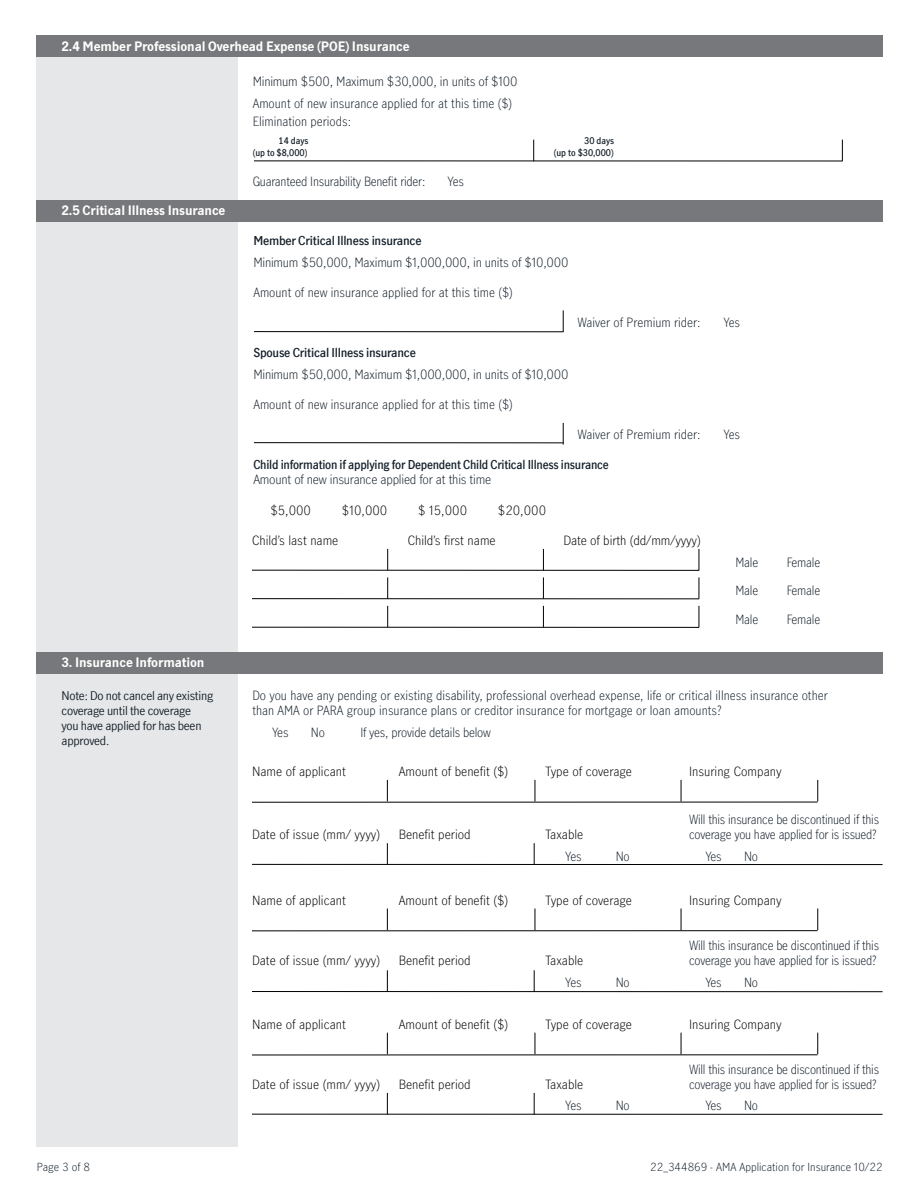
<style>
.page{position:relative;width:918px;height:1188px;background:#fff}
.page>*{position:absolute;margin:0;border:0;box-sizing:border-box;transform-origin:0 0}
.t1{font:700 12.75px "Manulife JH Sans Optimized";letter-spacing:-.01em;color:#fff}
.t2{font:300 12px/21.8px "Manulife JH Sans";color:#121e29}
.t3{font:300 12px "Manulife JH Sans";color:#000}
.t4{font:300 12px/15px "Manulife JH Sans";letter-spacing:-.02em;color:#121e29;scale:.95 1}
.t5{font:300 12px "Manulife JH Sans";letter-spacing:-.02em;color:#121e29}
.t6{font:300 12px "Manulife JH Sans";letter-spacing:-.02em;color:#121e29;scale:.96 1}
.t7{font:12px/15px "Manulife JH Sans Optimized";letter-spacing:-.02em;color:#121e29}
.t8{font:600 12px "Manulife JH Sans Optimized";letter-spacing:-.02em;color:#121e29;scale:.96 1}
.t9{font:600 12px "Manulife JH Sans Optimized";letter-spacing:-.02em;color:#121e29}
.t10{font:300 10.5px "Manulife JH Sans";color:#121e29}
.t11{font:600 9px "Manulife JH Sans Optimized";color:#121e29}
</style>
<div class="page">
<div style="left:37px;top:36px;width:201px;height:1111px;background:#e6e7e8"></div>
<div style="left:36px;top:36px;width:847px;height:21px;background:#77787b"></div>
<div style="left:36px;top:200px;width:847px;height:22px;background:#77787b"></div>
<div style="left:36px;top:652px;width:847px;height:22px;background:#77787b"></div>
<hr style="left:254px;top:331px;width:309px;height:1px;background:#000">
<hr style="left:254px;top:442px;width:309px;height:1px;background:#000">
<svg style="left:563px;top:310px;width:1px;height:22px"></svg>
<svg style="left:563px;top:423px;width:1px;height:22px"></svg>
<hr style="left:254px;top:161px;width:588px;height:1px;background:#000">
<hr style="left:252px;top:570px;width:447px;height:1px;background:#000">
<hr style="left:252px;top:598px;width:447px;height:1px;background:#000">
<svg style="left:387px;top:549px;width:1px;height:21px"></svg>
<svg style="left:387px;top:577px;width:1px;height:22px"></svg>
<svg style="left:387px;top:606px;width:1px;height:21px"></svg>
<svg style="left:543px;top:549px;width:1px;height:21px"></svg>
<svg style="left:543px;top:577px;width:1px;height:22px"></svg>
<svg style="left:543px;top:606px;width:1px;height:21px"></svg>
<svg style="left:699px;top:549px;width:1px;height:21px"></svg>
<svg style="left:699px;top:577px;width:1px;height:22px"></svg>
<svg style="left:699px;top:606px;width:1px;height:21px"></svg>
<svg style="left:817px;top:780px;width:1px;height:21px"></svg>
<svg style="left:817px;top:909px;width:1px;height:21px"></svg>
<svg style="left:817px;top:1033px;width:1px;height:21px"></svg>
<hr style="left:252px;top:802px;width:566px;height:1px;background:#000">
<hr style="left:252px;top:930px;width:566px;height:1px;background:#000">
<hr style="left:252px;top:1055px;width:566px;height:1px;background:#000">
<hr style="left:252px;top:864px;width:631px;height:1px;background:#000">
<hr style="left:252px;top:991px;width:631px;height:1px;background:#000">
<hr style="left:252px;top:1114px;width:631px;height:1px;background:#000">
<svg style="left:387px;top:780px;width:1px;height:21px"></svg>
<svg style="left:387px;top:909px;width:1px;height:21px"></svg>
<svg style="left:387px;top:1033px;width:1px;height:21px"></svg>
<svg style="left:387px;top:843px;width:1px;height:21px"></svg>
<svg style="left:387px;top:970px;width:1px;height:21px"></svg>
<svg style="left:387px;top:1093px;width:1px;height:22px"></svg>
<svg style="left:535px;top:780px;width:1px;height:21px"></svg>
<svg style="left:535px;top:909px;width:1px;height:21px"></svg>
<svg style="left:535px;top:1033px;width:1px;height:21px"></svg>
<svg style="left:534px;top:843px;width:1px;height:21px"></svg>
<svg style="left:534px;top:970px;width:1px;height:21px"></svg>
<svg style="left:534px;top:1093px;width:1px;height:22px"></svg>
<svg style="left:681px;top:780px;width:1px;height:21px"></svg>
<svg style="left:681px;top:909px;width:1px;height:21px"></svg>
<svg style="left:681px;top:1033px;width:1px;height:21px"></svg>
<hr style="left:252px;top:627px;width:447px;height:1px;background:#000">
<svg style="left:842px;top:140px;width:1px;height:21px"></svg>
<svg style="left:533px;top:140px;width:1px;height:21px"></svg>
<p class="t1" style="left:62px;top:38px;width:350px">2.4 Member Professional Overhead Expense (POE) Insurance</p>
<p class="t2" style="left:253px;top:71px;width:266px">Minimum $500, Maximum $30,000, in units of $100<br>Amount of new insurance applied for at this time ($)</p>
<p class="t2" style="left:253px;top:110px;width:100px">Elimination periods:</p>
<p class="t11" style="left:253px;top:147px;width:56px">(up to $8,000)</p>
<p class="t11" style="left:554px;top:147px;width:61px">(up to $30,000)</p>
<p class="t6" style="left:253px;top:173px;width:181px">Guaranteed Insurability Benefit rider:</p>
<p class="t6" style="left:448px;top:173px;width:19px">Yes</p>
<p class="t11" style="left:279px;top:134px;width:31px">14 days</p>
<p class="t11" style="left:584px;top:134px;width:31px">30 days</p>
<p class="t1" style="left:62px;top:202px;width:165px">2.5 Critical Illness Insurance</p>
<p class="t9" style="left:253px;top:232px;width:170px">Member Critical Illness insurance</p>
<p class="t5" style="left:253px;top:254px;width:317px">Minimum $50,000, Maximum $1,000,000, in units of $10,000</p>
<p class="t2" style="left:253px;top:281px;width:261px">Amount of new insurance applied for at this time ($)</p>
<p class="t9" style="left:253px;top:344px;width:164px">Spouse Critical Illness insurance</p>
<p class="t5" style="left:253px;top:365px;width:317px">Minimum $50,000, Maximum $1,000,000, in units of $10,000</p>
<p class="t2" style="left:253px;top:393px;width:261px">Amount of new insurance applied for at this time ($)</p>
<p class="t2" style="left:577px;top:311px;width:125px">Waiver of Premium rider:</p>
<p class="t6" style="left:724px;top:314px;width:19px">Yes</p>
<p class="t2" style="left:577px;top:423px;width:125px">Waiver of Premium rider:</p>
<p class="t6" style="left:724px;top:425px;width:19px">Yes</p>
<p class="t8" style="left:253px;top:456px;width:372px">Child information if applying for Dependent Child Critical Illness insurance</p>
<p class="t5" style="left:253px;top:470px;width:239px">Amount of new insurance applied for at this time</p>
<p class="t3" style="left:270px;top:501px;width:42px">$5,000</p>
<p class="t3" style="left:342px;top:501px;width:47px">$10,000</p>
<p class="t3" style="left:418px;top:501px;width:50px">$ 15,000</p>
<p class="t3" style="left:498px;top:501px;width:50px">$20,000</p>
<p class="t3" style="left:252px;top:532px;width:88px">Child’s last name</p>
<p class="t3" style="left:408px;top:532px;width:90px">Child’s first name</p>
<p class="t3" style="left:563px;top:532px;width:139px">Date of birth (dd/mm/yyyy)</p>
<p class="t6" style="left:735px;top:553px;width:25px">Male</p>
<p class="t6" style="left:787px;top:553px;width:36px">Female</p>
<p class="t6" style="left:735px;top:582px;width:25px">Male</p>
<p class="t6" style="left:787px;top:582px;width:36px">Female</p>
<p class="t6" style="left:735px;top:610px;width:25px">Male</p>
<p class="t6" style="left:787px;top:610px;width:36px">Female</p>
<p class="t1" style="left:62px;top:654px;width:145px">3. Insurance Information</p>
<p class="t7" style="left:62px;top:687px;width:153px">Note: Do not cancel any existing coverage until the coverage<br>you have applied for has been approved.</p>
<p class="t2" style="left:252px;top:688px;width:577px;line-height:15px">Do you have any pending or existing disability, professional overhead expense, life or critical illness insurance other than AMA or PARA group insurance plans or creditor insurance for mortgage or loan amounts?</p>
<p class="t6" style="left:272px;top:724px;width:19px">Yes</p>
<p class="t6" style="left:311px;top:724px;width:16px">No</p>
<p class="t6" style="left:360px;top:724px;width:137px">If yes, provide details below</p>
<p class="t3" style="left:252px;top:762px;width:96px">Name of applicant</p>
<p class="t3" style="left:399px;top:762px;width:111px">Amount of benefit ($)</p>
<p class="t3" style="left:545px;top:762px;width:88px">Type of coverage</p>
<p class="t3" style="left:689px;top:762px;width:94px">Insuring Company</p>
<p class="t3" style="left:252px;top:826px;width:130px">Date of issue (mm/ yyyy)</p>
<p class="t3" style="left:399px;top:826px;width:74px">Benefit period</p>
<p class="t3" style="left:545px;top:826px;width:40px">Taxable</p>
<p class="t6" style="left:565px;top:848px;width:19px">Yes</p>
<p class="t6" style="left:616px;top:848px;width:16px">No</p>
<p class="t4" style="left:689px;top:812px;width:202px">Will this insurance be discontinued if this coverage you have applied for is issued?</p>
<p class="t6" style="left:705px;top:848px;width:19px">Yes</p>
<p class="t6" style="left:744px;top:848px;width:16px">No</p>
<p class="t3" style="left:252px;top:892px;width:96px">Name of applicant</p>
<p class="t3" style="left:399px;top:892px;width:111px">Amount of benefit ($)</p>
<p class="t3" style="left:545px;top:892px;width:88px">Type of coverage</p>
<p class="t3" style="left:689px;top:892px;width:94px">Insuring Company</p>
<p class="t3" style="left:252px;top:952px;width:130px">Date of issue (mm/ yyyy)</p>
<p class="t3" style="left:399px;top:952px;width:74px">Benefit period</p>
<p class="t3" style="left:545px;top:952px;width:40px">Taxable</p>
<p class="t6" style="left:565px;top:974px;width:19px">Yes</p>
<p class="t6" style="left:616px;top:974px;width:16px">No</p>
<p class="t4" style="left:689px;top:938px;width:202px">Will this insurance be discontinued if this coverage you have applied for is issued?</p>
<p class="t6" style="left:705px;top:974px;width:19px">Yes</p>
<p class="t6" style="left:744px;top:974px;width:16px">No</p>
<p class="t3" style="left:252px;top:1015px;width:96px">Name of applicant</p>
<p class="t3" style="left:399px;top:1015px;width:111px">Amount of benefit ($)</p>
<p class="t3" style="left:545px;top:1015px;width:88px">Type of coverage</p>
<p class="t3" style="left:689px;top:1015px;width:94px">Insuring Company</p>
<p class="t3" style="left:252px;top:1075px;width:130px">Date of issue (mm/ yyyy)</p>
<p class="t3" style="left:399px;top:1075px;width:74px">Benefit period</p>
<p class="t3" style="left:545px;top:1075px;width:40px">Taxable</p>
<p class="t6" style="left:565px;top:1097px;width:19px">Yes</p>
<p class="t6" style="left:616px;top:1097px;width:16px">No</p>
<p class="t4" style="left:689px;top:1061px;width:202px">Will this insurance be discontinued if this coverage you have applied for is issued?</p>
<p class="t6" style="left:705px;top:1097px;width:19px">Yes</p>
<p class="t6" style="left:744px;top:1097px;width:16px">No</p>
<p class="t10" style="left:37px;top:1160px;width:55px">Page 3 of 8</p>
<p class="t10" style="left:650px;top:1160px;width:234px">22_344869 - AMA Application for Insurance 10/22</p>
</div>
